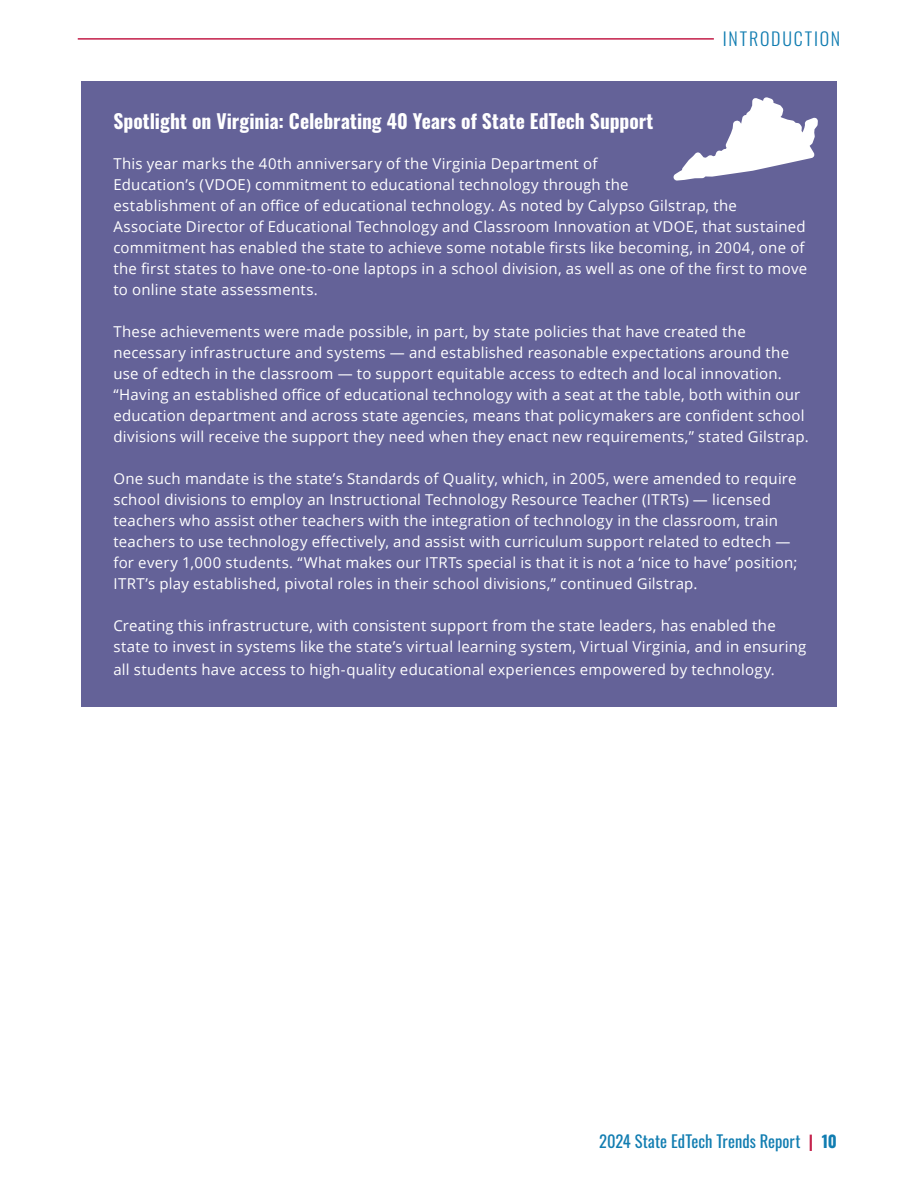
<style>
.page{position:relative;width:918px;height:1188px;background:#fff}
.page>*{position:absolute;margin:0;border:0;box-sizing:border-box;transform-origin:0 0}
.spotlight_headers{font:700 19.5px "Oswald";color:#fff}
.t1{font:300 18px "Oswald";letter-spacing:.095em;color:#117db1}
.t2{font:16.5px "Oswald";letter-spacing:.005em;color:#117db1}
.body_text{font:15px/21px "Open Sans";letter-spacing:.015em;color:#fff}
.s1{font-weight:700;color:#c31e49}
.s2{font-weight:700}
</style>
<div class="page">
<hr style="left:78px;top:38px;width:636px;height:2px;background:#c31e49">
<div style="left:81px;top:81px;width:756px;height:625px;background:#646298"></div>
<svg style="left:673px;top:97px;width:145px;height:84px"></svg>
<p class="t1" style="left:723px;top:23px;width:119px">INTRODUCTION</p>
<p class="spotlight_headers" style="left:113px;top:111px;width:542px">Spotlight on Virginia: Celebrating 40 Years of State EdTech Support</p>
<p class="body_text" style="left:113px;top:153px;width:695px">This year marks the 40th anniversary of the Virginia Department of<br>Education’s (VDOE) commitment to educational technology through the<br>establishment of an office of educational technology. As noted by Calypso Gilstrap, the Associate Director of Educational Technology and Classroom Innovation at VDOE, that sustained commitment has enabled the state to achieve some notable firsts like becoming, in 2004, one of the first states to have one-to-one laptops in a school division, as well as one of the first to move to online state assessments.</p>
<p class="body_text" style="left:113px;top:321px;width:697px">These achievements were made possible, in part, by state policies that have created the necessary infrastructure and systems — and established reasonable expectations around the use of edtech in the classroom — to support equitable access to edtech and local innovation. “Having an established office of educational technology with a seat at the table, both within our education department and across state agencies, means that policymakers are confident school divisions will receive the support they need when they enact new requirements,” stated Gilstrap.</p>
<p class="body_text" style="left:113px;top:468px;width:686px">One such mandate is the state’s Standards of Quality, which, in 2005, were amended to require school divisions to employ an Instructional Technology Resource Teacher (ITRTs) — licensed teachers who assist other teachers with the integration of technology in the classroom, train teachers to use technology effectively, and assist with curriculum support related to edtech — for every 1,000 students. “What makes our ITRTs special is that it is not a ‘nice to have’ position; ITRT’s play established, pivotal roles in their school divisions,” continued Gilstrap.</p>
<p class="body_text" style="left:113px;top:615px;width:695px">Creating this infrastructure, with consistent support from the state leaders, has enabled the state to invest in systems like the state’s virtual learning system, Virtual Virginia, and in ensuring</p>
<p class="body_text" style="left:113px;top:658px;width:663px">all students have access to high-quality educational experiences empowered by technology.</p>
<p class="t2" style="left:599px;top:1126px;width:239px">2024 State EdTech Trends Report <span class="s1">|</span> <span class="s2">10</span></p>
</div>
